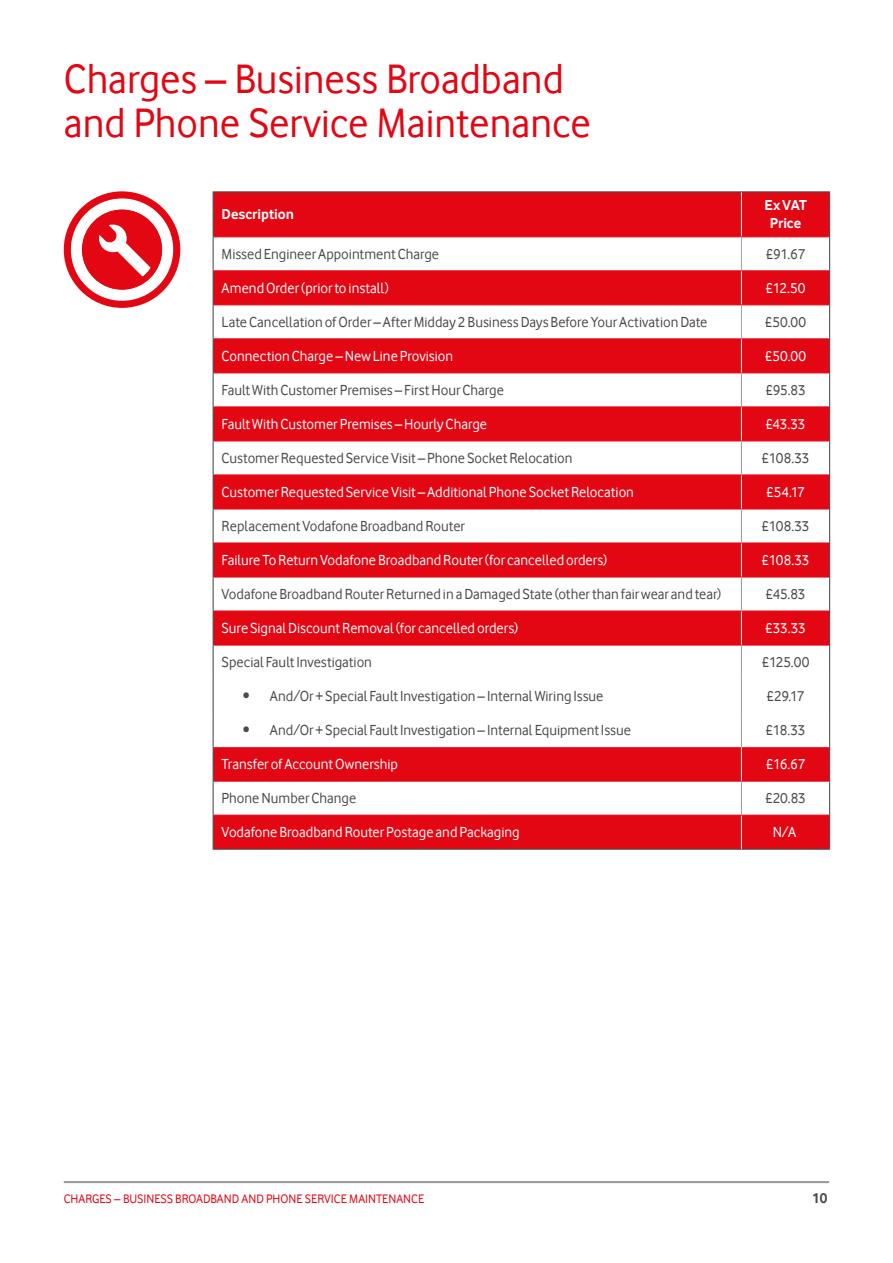
<style>
.page{position:relative;width:893px;height:1263px;background:#fff}
.page>*{position:absolute;margin:0;border:0;box-sizing:border-box;transform-origin:0 0}
.t1{font:42.3px/44.4px "Vodafone Rg";color:#e30613}
.t2{font:15px "Vodafone Rg";color:#484b4d}
.t3{font:15px "Vodafone Rg";color:#fff}
.t4{font:700 15px/18px "Vodafone Rg";letter-spacing:-.005em;color:#fff;text-align:center}
.t5{font:700 14.85px "Vodafone Rg";color:#484b4d}
.t6{font:12.75px "Vodafone Rg";color:#e30613}
</style>
<div class="page">
<hr style="left:64px;top:1181px;width:765px;height:2px;background:#9d9d9c">
<svg style="left:214px;top:192px;width:615px;height:657px;fill:#e30613"></svg>
<svg style="left:214px;top:679px;width:615px;height:34px"></svg>
<hr style="left:213px;top:192px;width:1px;height:45px;background:#484b4d">
<hr style="left:213px;top:191px;width:528px;height:1px;background:#484b4d">
<hr style="left:741px;top:236px;width:88px;height:1px;background:#e30613">
<hr style="left:741px;top:270px;width:88px;height:1px;background:#e30613">
<hr style="left:741px;top:304px;width:88px;height:1px;background:#e30613">
<hr style="left:741px;top:338px;width:88px;height:1px;background:#e30613">
<hr style="left:741px;top:372px;width:88px;height:1px;background:#e30613">
<hr style="left:741px;top:406px;width:88px;height:1px;background:#e30613">
<hr style="left:741px;top:440px;width:88px;height:1px;background:#e30613">
<hr style="left:741px;top:474px;width:88px;height:1px;background:#e30613">
<hr style="left:741px;top:508px;width:88px;height:1px;background:#e30613">
<hr style="left:741px;top:542px;width:88px;height:1px;background:#e30613">
<hr style="left:741px;top:576px;width:88px;height:1px;background:#e30613">
<hr style="left:741px;top:610px;width:88px;height:1px;background:#e30613">
<hr style="left:741px;top:644px;width:88px;height:2px;background:#e30613">
<hr style="left:741px;top:781px;width:88px;height:1px;background:#e30613">
<hr style="left:741px;top:815px;width:88px;height:1px;background:#e30613">
<hr style="left:741px;top:191px;width:89px;height:1px;background:#484b4d">
<hr style="left:741px;top:192px;width:1px;height:44px;background:#fff">
<hr style="left:214px;top:236px;width:527px;height:1px;background:#e30613">
<hr style="left:829px;top:192px;width:1px;height:45px;background:#484b4d">
<hr style="left:214px;top:270px;width:527px;height:1px;background:#e30613">
<hr style="left:214px;top:304px;width:527px;height:1px;background:#e30613">
<hr style="left:741px;top:271px;width:1px;height:33px;background:#fff">
<hr style="left:213px;top:237px;width:1px;height:34px;background:#484b4d">
<hr style="left:214px;top:338px;width:527px;height:1px;background:#e30613">
<hr style="left:214px;top:372px;width:527px;height:1px;background:#e30613">
<hr style="left:214px;top:406px;width:527px;height:1px;background:#e30613">
<hr style="left:214px;top:440px;width:527px;height:1px;background:#e30613">
<hr style="left:214px;top:474px;width:527px;height:1px;background:#e30613">
<hr style="left:741px;top:237px;width:1px;height:33px;background:#a4a7a9">
<hr style="left:214px;top:508px;width:527px;height:1px;background:#e30613">
<hr style="left:214px;top:542px;width:527px;height:1px;background:#e30613">
<hr style="left:829px;top:237px;width:1px;height:34px;background:#484b4d">
<hr style="left:214px;top:576px;width:527px;height:1px;background:#e30613">
<hr style="left:214px;top:610px;width:527px;height:1px;background:#e30613">
<hr style="left:213px;top:271px;width:1px;height:34px;background:#484b4d">
<hr style="left:214px;top:644px;width:527px;height:2px;background:#e30613">
<hr style="left:829px;top:271px;width:1px;height:34px;background:#484b4d">
<hr style="left:213px;top:305px;width:1px;height:34px;background:#484b4d">
<hr style="left:213px;top:339px;width:1px;height:34px;background:#484b4d">
<hr style="left:214px;top:781px;width:527px;height:1px;background:#e30613">
<hr style="left:214px;top:815px;width:527px;height:1px;background:#e30613">
<hr style="left:741px;top:305px;width:1px;height:33px;background:#a4a7a9">
<hr style="left:829px;top:305px;width:1px;height:34px;background:#484b4d">
<hr style="left:829px;top:339px;width:1px;height:34px;background:#484b4d">
<hr style="left:213px;top:373px;width:1px;height:34px;background:#484b4d">
<hr style="left:829px;top:373px;width:1px;height:34px;background:#484b4d">
<hr style="left:213px;top:407px;width:1px;height:34px;background:#484b4d">
<hr style="left:829px;top:407px;width:1px;height:34px;background:#484b4d">
<hr style="left:213px;top:441px;width:1px;height:34px;background:#484b4d">
<hr style="left:829px;top:441px;width:1px;height:34px;background:#484b4d">
<hr style="left:213px;top:475px;width:1px;height:34px;background:#484b4d">
<hr style="left:829px;top:475px;width:1px;height:34px;background:#484b4d">
<hr style="left:213px;top:509px;width:1px;height:34px;background:#484b4d">
<hr style="left:829px;top:509px;width:1px;height:34px;background:#484b4d">
<hr style="left:213px;top:543px;width:1px;height:34px;background:#484b4d">
<hr style="left:829px;top:543px;width:1px;height:34px;background:#484b4d">
<hr style="left:213px;top:577px;width:1px;height:34px;background:#484b4d">
<hr style="left:829px;top:577px;width:1px;height:34px;background:#484b4d">
<hr style="left:213px;top:611px;width:1px;height:34px;background:#484b4d">
<hr style="left:829px;top:611px;width:1px;height:34px;background:#484b4d">
<hr style="left:213px;top:645px;width:1px;height:34px;background:#484b4d">
<hr style="left:829px;top:645px;width:1px;height:34px;background:#484b4d">
<hr style="left:213px;top:679px;width:1px;height:34px;background:#484b4d">
<hr style="left:829px;top:679px;width:1px;height:34px;background:#484b4d">
<hr style="left:213px;top:713px;width:1px;height:34px;background:#484b4d">
<hr style="left:829px;top:713px;width:1px;height:34px;background:#484b4d">
<hr style="left:213px;top:747px;width:1px;height:34px;background:#484b4d">
<hr style="left:829px;top:747px;width:1px;height:34px;background:#484b4d">
<hr style="left:213px;top:781px;width:1px;height:34px;background:#484b4d">
<hr style="left:829px;top:781px;width:1px;height:34px;background:#484b4d">
<hr style="left:213px;top:815px;width:1px;height:34px;background:#484b4d">
<hr style="left:213px;top:849px;width:528px;height:1px;background:#484b4d">
<hr style="left:829px;top:815px;width:1px;height:34px;background:#484b4d">
<hr style="left:741px;top:849px;width:89px;height:1px;background:#484b4d">
<hr style="left:741px;top:339px;width:1px;height:33px;background:#fff">
<hr style="left:741px;top:407px;width:1px;height:33px;background:#fff">
<hr style="left:741px;top:475px;width:1px;height:33px;background:#fff">
<hr style="left:741px;top:543px;width:1px;height:33px;background:#fff">
<hr style="left:741px;top:611px;width:1px;height:33px;background:#fff">
<hr style="left:741px;top:747px;width:1px;height:34px;background:#fff">
<hr style="left:741px;top:816px;width:1px;height:33px;background:#fff">
<hr style="left:741px;top:373px;width:1px;height:33px;background:#9d9d9c">
<hr style="left:741px;top:441px;width:1px;height:33px;background:#9d9d9c">
<hr style="left:741px;top:509px;width:1px;height:33px;background:#9d9d9c">
<hr style="left:741px;top:577px;width:1px;height:33px;background:#9d9d9c">
<hr style="left:741px;top:646px;width:1px;height:33px;background:#9d9d9c">
<hr style="left:741px;top:679px;width:1px;height:34px;background:#9d9d9c">
<hr style="left:741px;top:713px;width:1px;height:34px;background:#9d9d9c">
<hr style="left:741px;top:782px;width:1px;height:33px;background:#9d9d9c">
<svg style="left:67px;top:195px;width:110px;height:109px"></svg>
<div style="left:64px;top:191px;width:116px;height:117px;border:7px solid #e30613;border-radius:50%"></div>
<svg style="left:83px;top:210px;width:78px;height:79px"></svg>
<div style="left:82px;top:210px;width:80px;height:79px;border:6px solid #e30613;border-radius:50%"></div>
<h1 class="t1" style="left:64px;top:56px;width:529px">Charges – Business Broadband and Phone Service Maintenance</h1>
<p class="t4" style="left:222px;top:205px;width:74px">Description</p>
<p class="t4" style="left:764px;top:196px;width:44px">Ex VAT<br>Price</p>
<p class="t2" style="left:222px;top:245px;width:219px">Missed Engineer Appointment Charge</p>
<p class="t2" style="left:766px;top:245px;width:41px">£91.67</p>
<p class="t3" style="left:222px;top:279px;width:169px">Amend Order (prior to install)</p>
<p class="t3" style="left:765px;top:279px;width:42px">£12.50</p>
<p class="t2" style="left:222px;top:313px;width:487px">Late Cancellation of Order – After Midday 2 Business Days Before Your Activation Date</p>
<p class="t2" style="left:765px;top:313px;width:43px">£50.00</p>
<p class="t3" style="left:222px;top:347px;width:233px">Connection Charge – New Line Provision</p>
<p class="t3" style="left:765px;top:347px;width:43px">£50.00</p>
<p class="t2" style="left:222px;top:381px;width:284px">Fault With Customer Premises – First Hour Charge</p>
<p class="t2" style="left:765px;top:381px;width:42px">£95.83</p>
<p class="t3" style="left:222px;top:416px;width:267px">Fault With Customer Premises – Hourly Charge</p>
<p class="t3" style="left:765px;top:416px;width:42px">£43.33</p>
<p class="t2" style="left:222px;top:450px;width:352px">Customer Requested Service Visit – Phone Socket Relocation</p>
<p class="t2" style="left:761px;top:450px;width:50px">£108.33</p>
<p class="t3" style="left:222px;top:484px;width:414px">Customer Requested Service Visit – Additional Phone Socket Relocation</p>
<p class="t3" style="left:766px;top:484px;width:40px">£54.17</p>
<p class="t2" style="left:222px;top:518px;width:245px">Replacement Vodafone Broadband Router</p>
<p class="t2" style="left:761px;top:518px;width:50px">£108.33</p>
<p class="t3" style="left:222px;top:552px;width:387px">Failure To Return Vodafone Broadband Router (for cancelled orders)</p>
<p class="t3" style="left:761px;top:552px;width:50px">£108.33</p>
<p class="t2" style="left:222px;top:586px;width:501px">Vodafone Broadband Router Returned in a Damaged State (other than fair wear and tear)</p>
<p class="t2" style="left:765px;top:586px;width:42px">£45.83</p>
<p class="t3" style="left:222px;top:620px;width:298px">Sure Signal Discount Removal (for cancelled orders)</p>
<p class="t3" style="left:765px;top:620px;width:42px">£33.33</p>
<p class="t2" style="left:222px;top:654px;width:152px">Special Fault Investigation</p>
<p class="t2" style="left:762px;top:654px;width:49px">£125.00</p>
<p class="t2" style="left:243px;top:688px;width:362px">• And/Or + Special Fault Investigation – Internal Wiring Issue</p>
<p class="t2" style="left:766px;top:688px;width:40px">£29.17</p>
<p class="t2" style="left:243px;top:722px;width:390px">• And/Or + Special Fault Investigation – Internal Equipment Issue</p>
<p class="t2" style="left:765px;top:722px;width:42px">£18.33</p>
<p class="t3" style="left:222px;top:756px;width:178px">Transfer of Account Ownership</p>
<p class="t3" style="left:766px;top:756px;width:41px">£16.67</p>
<p class="t2" style="left:222px;top:790px;width:136px">Phone Number Change</p>
<p class="t2" style="left:765px;top:790px;width:42px">£20.83</p>
<p class="t3" style="left:222px;top:824px;width:300px">Vodafone Broadband Router Postage and Packaging</p>
<p class="t3" style="left:773px;top:824px;width:25px">N/A</p>
<p class="t6" style="left:64px;top:1192px;width:362px">CHARGES – BUSINESS BROADBAND AND PHONE SERVICE MAINTENANCE</p>
<p class="t5" style="left:812px;top:1189px;width:17px">10</p>
</div>
